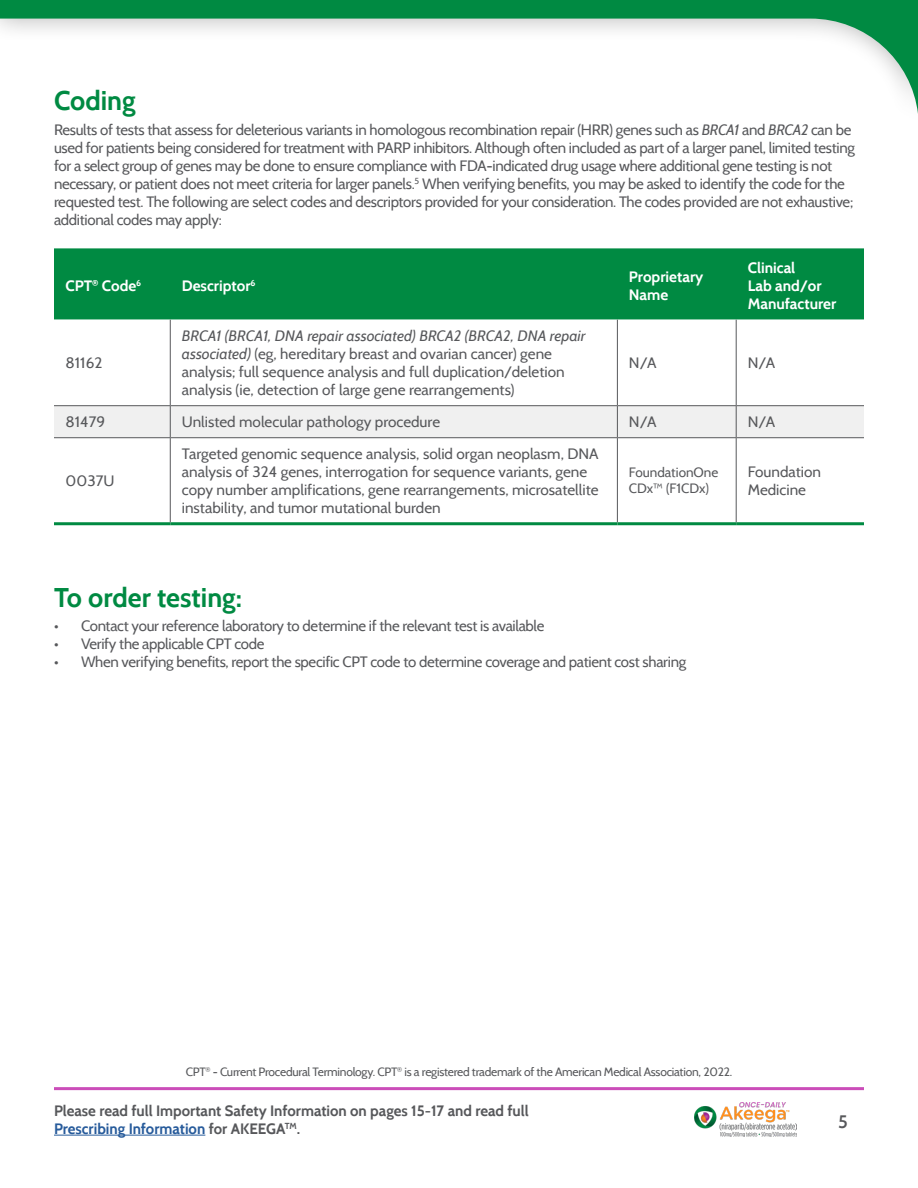
<style>
.page{position:relative;width:918px;height:1188px;background:#fff}
.page>*{position:absolute;margin:0;border:0;box-sizing:border-box;transform-origin:0 0}
.t1{font:700 27px "Cabin";color:#008a42}
.t2{font:600 18px "Cabin";color:#57585b}
.t3{font:15px/18px "Cabin";letter-spacing:-.02em;color:#57585b}
.t4{font:15px/18px "Cabin";color:#57585b}
.t5{font:700 15px/18px "Cabin";color:#57585b}
.t6{font:700 15px/18px "Cabin";color:#fff}
.t7{font:13.5px/16.2px "Cabin";color:#57585b}
.t8{font:12px "Cabin";letter-spacing:-.02em;color:#57585b}
.s1{font-style:italic}
.s2{color:#275b9b}
</style>
<div class="page">
<img style="left:695px;top:1102px;width:101px;height:35px">
<hr style="left:54px;top:1135px;width:151px;height:1px;background:#275b9b">
<hr style="left:54px;top:1087px;width:810px;height:3px;background:#cb4db9">
<svg style="left:0;top:0;width:918px;height:114px"></svg>
<div style="left:54px;top:248px;width:810px;height:72px;background:#008a42"></div>
<svg style="left:54px;top:320px;width:810px;height:202px"></svg>
<div style="left:54px;top:406px;width:810px;height:31px;background:#f0f0f0"></div>
<hr style="left:54px;top:522px;width:116px;height:3px;background:#008a42">
<hr style="left:170px;top:522px;width:447px;height:3px;background:#008a42">
<hr style="left:617px;top:522px;width:119px;height:3px;background:#008a42">
<hr style="left:736px;top:522px;width:128px;height:3px;background:#008a42">
<hr style="left:170px;top:320px;width:1px;height:85px;background:#57585b">
<hr style="left:617px;top:320px;width:1px;height:85px;background:#57585b">
<hr style="left:736px;top:320px;width:1px;height:85px;background:#57585b">
<hr style="left:54px;top:405px;width:116px;height:1px;background:#57585b">
<hr style="left:170px;top:405px;width:447px;height:1px;background:#57585b">
<hr style="left:170px;top:406px;width:1px;height:31px;background:#57585b">
<hr style="left:617px;top:405px;width:119px;height:1px;background:#57585b">
<hr style="left:617px;top:406px;width:1px;height:31px;background:#57585b">
<hr style="left:736px;top:405px;width:128px;height:1px;background:#57585b">
<hr style="left:736px;top:406px;width:1px;height:31px;background:#57585b">
<hr style="left:54px;top:437px;width:116px;height:1px;background:#57585b">
<hr style="left:170px;top:437px;width:447px;height:1px;background:#57585b">
<hr style="left:170px;top:438px;width:1px;height:84px;background:#57585b">
<hr style="left:617px;top:437px;width:119px;height:1px;background:#57585b">
<hr style="left:617px;top:438px;width:1px;height:84px;background:#57585b">
<hr style="left:736px;top:437px;width:128px;height:1px;background:#57585b">
<hr style="left:736px;top:438px;width:1px;height:84px;background:#57585b">
<h1 class="t1" style="left:54px;top:84px;width:83px">Coding</h1>
<p class="t3" style="left:54px;top:120px;width:803px">Results of tests that assess for deleterious variants in homologous recombination repair (HRR) genes such as <span class="s1">BRCA1</span> and <span class="s1">BRCA2</span> can be used for patients being considered for treatment with PARP inhibitors. Although often included as part of a larger panel, limited testing for a select group of genes may be done to ensure compliance with FDA-indicated drug usage where additional gene testing is not necessary, or patient does not meet criteria for larger panels.<sup>5</sup> When verifying benefits, you may be asked to identify the code for the requested test. The following are select codes and descriptors provided for your consideration. The codes provided are not exhaustive; additional codes may apply:</p>
<p class="t6" style="left:66px;top:277px;width:77px">CPT<sup>®</sup> Code<sup>6</sup></p>
<p class="t6" style="left:182px;top:277px;width:75px">Descriptor<sup>6</sup></p>
<p class="t6" style="left:629px;top:268px;width:76px">Proprietary<br>Name</p>
<p class="t6" style="left:748px;top:259px;width:90px">Clinical<br>Lab and/or<br>Manufacturer</p>
<p class="t3" style="left:66px;top:354px;width:38px">81162</p>
<p class="t4" style="left:182px;top:327px;width:405px"><span class="s1">BRCA1 (BRCA1, DNA repair associated) BRCA2 (BRCA2, DNA repair associated)</span> (eg, hereditary breast and ovarian cancer) gene analysis; full sequence analysis and full duplication/deletion analysis (ie, detection of large gene rearrangements)</p>
<p class="t3" style="left:629px;top:354px;width:29px">N/A</p>
<p class="t3" style="left:748px;top:354px;width:29px">N/A</p>
<p class="t3" style="left:66px;top:413px;width:41px">81479</p>
<p class="t4" style="left:182px;top:413px;width:260px">Unlisted molecular pathology procedure</p>
<p class="t3" style="left:629px;top:413px;width:29px">N/A</p>
<p class="t3" style="left:748px;top:413px;width:29px">N/A</p>
<p class="t3" style="left:66px;top:472px;width:50px">0037U</p>
<p class="t4" style="left:182px;top:445px;width:418px">Targeted genomic sequence analysis, solid organ neoplasm, DNA analysis of 324 genes, interrogation for sequence variants, gene copy number amplifications, gene rearrangements, microsatellite instability, and tumor mutational burden</p>
<p class="t7" style="left:629px;top:464px;width:91px">FoundationOne<br>CDx™ (F1CDx)</p>
<p class="t4" style="left:748px;top:463px;width:75px">Foundation<br>Medicine</p>
<h1 class="t1" style="left:54px;top:581px;width:190px">To order testing:</h1>
<p class="t3" style="left:54px;top:617px;width:492px">• Contact your reference laboratory to determine if the relevant test is available</p>
<p class="t3" style="left:54px;top:635px;width:212px">• Verify the applicable CPT code</p>
<p class="t3" style="left:54px;top:653px;width:634px">• When verifying benefits, report the specific CPT code to determine coverage and patient cost sharing</p>
<p class="t8" style="left:186px;top:1064px;width:548px">CPT<sup>®</sup> - Current Procedural Terminology. CPT<sup>®</sup> is a registered trademark of the American Medical Association, 2022.</p>
<p class="t5" style="left:54px;top:1102px;width:476px">Please read full Important Safety Information on pages 15-17 and read full<br><span class="s2">Prescribing Information</span> for AKEEGA<sup>TM</sup>.</p>
<p class="t2" style="left:838px;top:1110px;width:11px">5</p>
</div>
